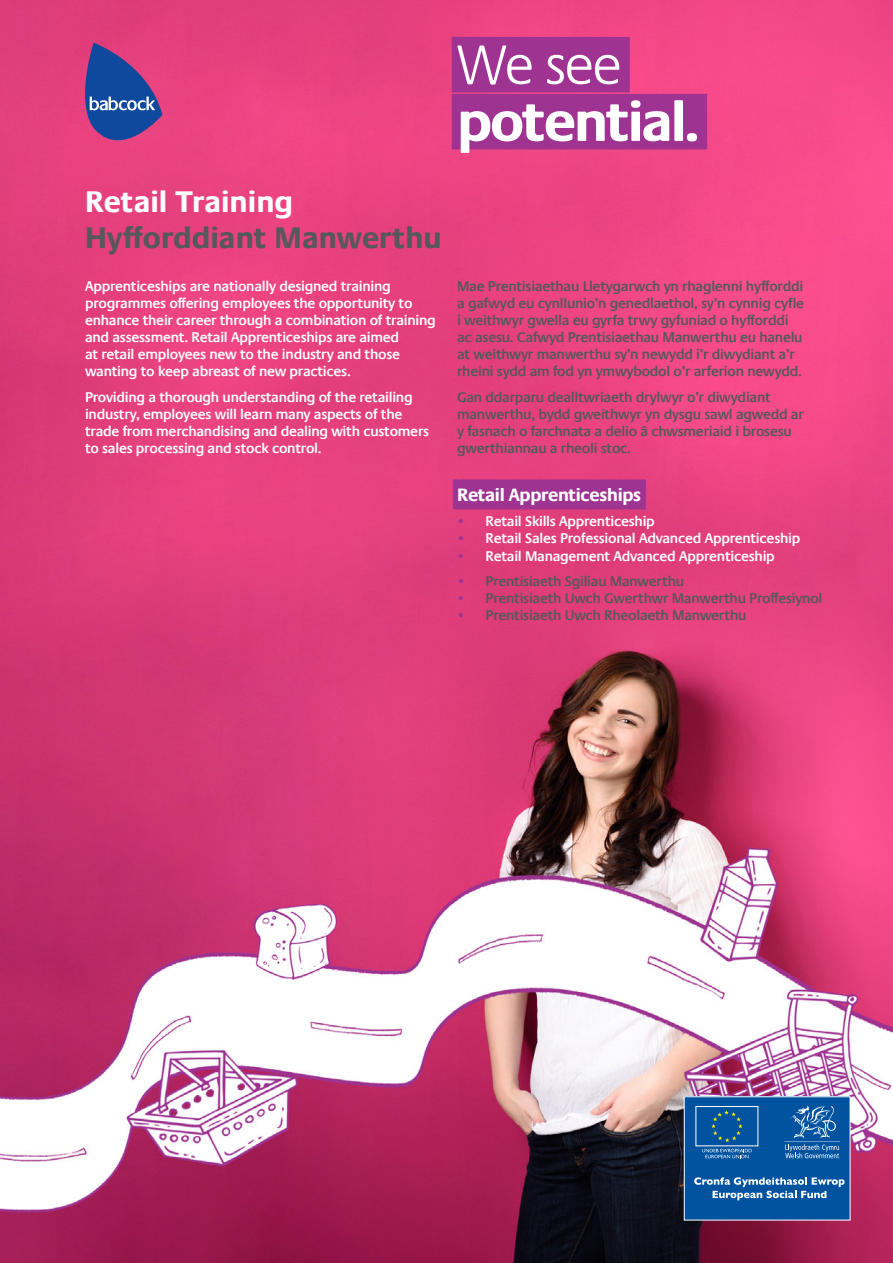
<style>
.page{position:relative;width:893px;height:1263px;background:#fff}
.page>*{position:absolute;margin:0;border:0;box-sizing:border-box;transform-origin:0 0}
.Cover_ruled_header{font:700 56.55px "Praxis Com";letter-spacing:-.04em;color:#fff}
.Cover_ruled_header-2{font:300 56.55px "Praxis Com";color:#fff}
.Bold_GreenText{font:700 30px "Praxis Com";color:#57585a}
.Bold_GreenText-2{font:700 30px "Praxis Com";color:#fff}
.Ruled_header{font:700 18px "Praxis Com";letter-spacing:-.02em;color:#fff}
.Body_text{font:600 14.25px/17.1px "Praxis Com";letter-spacing:-.02em;color:#57585a}
.Body_text-2{font:600 14.25px/17.1px "Praxis Com";letter-spacing:-.02em;color:#fff}
.s1{color:#9e3392}
</style>
<div class="page">
<img style="left:0;top:0;width:893px;height:1263px">
<div style="left:452px;top:37px;width:178px;height:55px;background:#9e3392"></div>
<div style="left:452px;top:94px;width:255px;height:55px;background:#9e3392"></div>
<div style="left:684px;top:1097px;width:166px;height:123px;background:#0153a0"></div>
<svg style="left:694px;top:1177px;width:150px;height:23px"></svg>
<svg style="left:784px;top:1105px;width:56px;height:53px"></svg>
<svg style="left:711px;top:1110px;width:31px;height:32px"></svg>
<div style="left:696px;top:1106px;width:62px;height:40px;border:1px solid #fff"></div>
<svg style="left:702px;top:1149px;width:50px;height:9px"></svg>
<svg style="left:74px;top:43px;width:89px;height:118px;background:#884b90"></svg>
<div style="left:453px;top:479px;width:193px;height:30px;background:#9e3392"></div>
<p class="Bold_GreenText-2" style="left:85px;top:184px;width:210px">Retail Training</p>
<p class="Bold_GreenText" style="left:85px;top:220px;width:358px">Hyfforddiant Manwerthu</p>
<p class="Body_text-2" style="left:85px;top:277px;width:352px">Apprenticeships are nationally designed training programmes offering employees the opportunity to enhance their career through a combination of training and assessment. Retail Apprenticeships are aimed<br>at retail employees new to the industry and those wanting to keep abreast of new practices.</p>
<p class="Body_text-2" style="left:85px;top:388px;width:346px">Providing a thorough understanding of the retailing industry, employees will learn many aspects of the trade from merchandising and dealing with customers to sales processing and stock control.</p>
<p class="Cover_ruled_header-2" style="left:457px;top:32px;width:167px">We see</p>
<p class="Cover_ruled_header" style="left:457px;top:88px;width:244px">potential.</p>
<p class="Body_text" style="left:457px;top:277px;width:349px">Mae Prentisiaethau Lletygarwch yn rhaglenni hyfforddi a gafwyd eu cynllunio’n genedlaethol, sy’n cynnig cyfle i weithwyr gwella eu gyrfa trwy gyfuniad o hyfforddi ac asesu. Cafwyd Prentisiaethau Manwerthu eu hanelu at weithwyr manwerthu sy’n newydd i’r diwydiant a’r rheini sydd am fod yn ymwybodol o’r arferion newydd.</p>
<p class="Body_text" style="left:457px;top:388px;width:348px">Gan ddarparu dealltwriaeth drylwyr o’r diwydiant manwerthu, bydd gweithwyr yn dysgu sawl agwedd ar y fasnach o farchnata a delio â chwsmeriaid i brosesu gwerthiannau a rheoli stoc.</p>
<p class="Ruled_header" style="left:457px;top:484px;width:186px">Retail Apprenticeships</p>
<p class="Body_text-2" style="left:459px;top:513px;width:198px"><span class="s1">•</span> Retail Skills Apprenticeship</p>
<p class="Body_text-2" style="left:459px;top:530px;width:343px"><span class="s1">•</span> Retail Sales Professional Advanced Apprenticeship</p>
<p class="Body_text-2" style="left:459px;top:547px;width:318px"><span class="s1">•</span> Retail Management Advanced Apprenticeship</p>
<p class="Body_text" style="left:459px;top:573px;width:227px"><span class="s1">•</span> Prentisiaeth Sgiliau Manwerthu</p>
<p class="Body_text" style="left:459px;top:590px;width:365px"><span class="s1">•</span> Prentisiaeth Uwch Gwerthwr Manwerthu Proffesiynol</p>
<p class="Body_text" style="left:459px;top:607px;width:289px"><span class="s1">•</span> Prentisiaeth Uwch Rheolaeth Manwerthu</p>
</div>
